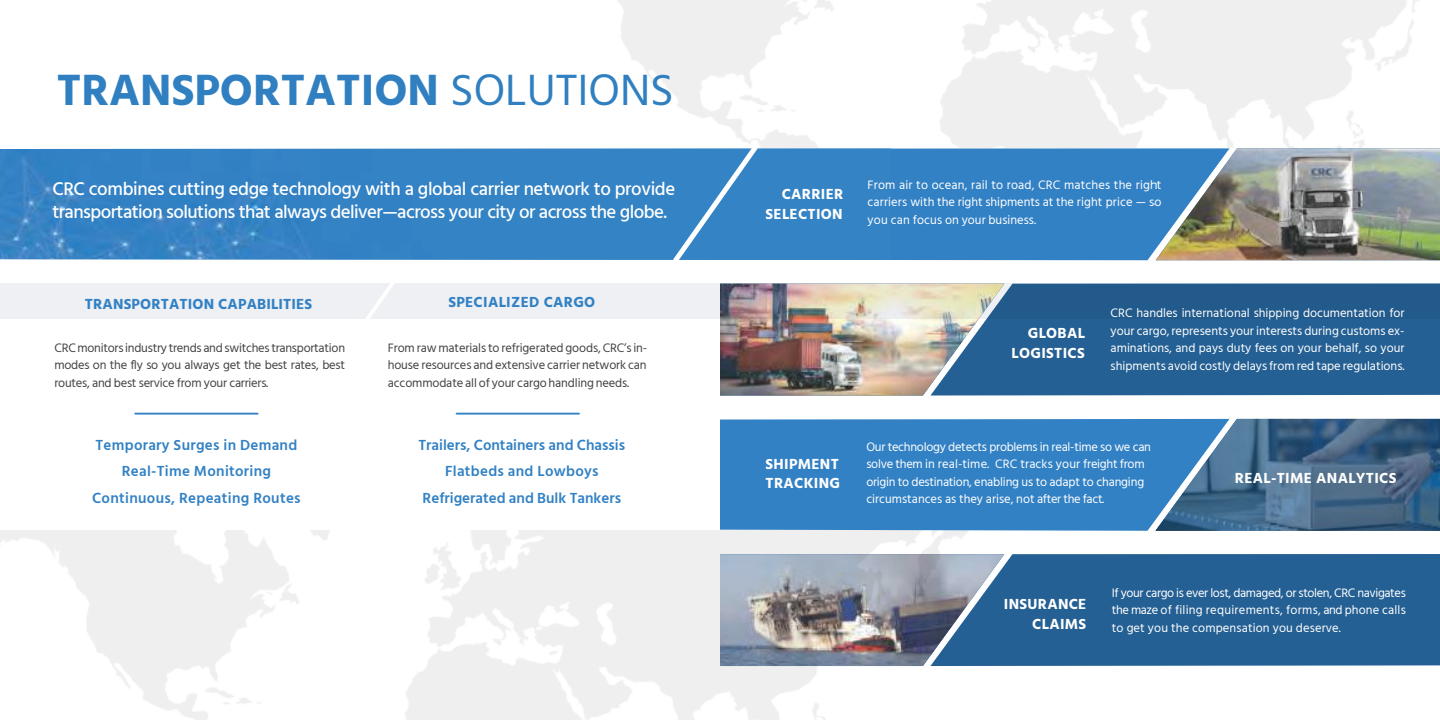
<style>
.page{position:relative;width:1440px;height:720px;background:#fff}
.page>*{position:absolute;margin:0;border:0;box-sizing:border-box;transform-origin:0 0}
.t1{font:700 45px "Hind";color:#307fc0}
.t2{font:500 18.75px/22.5px "Hind";letter-spacing:-.03em;color:#fff}
.t3{font:700 15px/20px "Hind";letter-spacing:.02em;color:#fff;text-align:right}
.t4{font:600 15px/26.2px "Hind";color:#3281c4;text-align:center}
.t5{font:600 15px/26.2px "Hind";letter-spacing:.02em;color:#3281c4;text-align:center}
.t6{font:700 15px "Hind";letter-spacing:.01em;color:#3281c4}
.t7{font:12.5px/17.5px "Hind";color:#fff;text-align:justify}
.t8{font:12.5px/17.5px "Hind";letter-spacing:-.015em;color:#414243;text-align:justify}
.t9{font:12.5px/17.5px "Hind";letter-spacing:-.02em;color:#fff}
.s1{font-weight:400}
</style>
<div class="page">
<div style="left:0;top:284px;width:1440px;height:35px;background:#eef0f3"></div>
<div style="left:63px;top:148px;width:1093px;height:112px;background:#3281c4"></div>
<div style="left:0;top:149px;width:891px;height:111px;background:#3483c5"></div>
<div style="left:720px;top:419px;width:435px;height:112px;background:#3281c4"></div>
<div style="left:1004px;top:284px;width:436px;height:112px;background:#246093"></div>
<div style="left:1004px;top:554px;width:436px;height:112px;background:#246093"></div>
<svg style="left:1155px;top:419px;width:285px;height:112px;background:#456d91"></svg>
<hr style="left:135px;top:413px;width:123px;height:2px;background:#3281c4">
<hr style="left:457px;top:413px;width:122px;height:2px;background:#3281c4">
<svg style="left:669px;top:141px;width:93px;height:119px;background:#4d92cc"></svg>
<svg style="left:353px;top:283px;width:53px;height:36px"></svg>
<img style="left:720px;top:284px;width:284px;height:112px">
<img style="left:1156px;top:148px;width:284px;height:112px">
<img style="left:720px;top:554px;width:284px;height:112px">
<h1 class="t1" style="left:57px;top:72px;width:618px">TRANSPORTATION <span class="s1">SOLUTIONS</span></h1>
<h2 class="t2" style="left:52px;top:179px;width:624px">CRC combines cutting edge technology with a global carrier network to provide transportation solutions that always deliver—across your city or across the globe.</h2>
<p class="t6" style="left:85px;top:297px;width:229px">TRANSPORTATION CAPABILITIES</p>
<p class="t8" style="left:54px;top:340px;width:292px">CRC monitors industry trends and switches transportation modes on the fly so you always get the best rates, best routes, and best service from your carriers.</p>
<p class="t6" style="left:448px;top:296px;width:148px">SPECIALIZED CARGO</p>
<p class="t8" style="left:388px;top:340px;width:261px">From raw materials to refrigerated goods, CRC’s in&shy;house resources and extensive carrier network can accommodate all of your cargo handling needs.</p>
<p class="t5" style="left:92px;top:433px;width:210px">Temporary Surges in Demand<br>Real-Time Monitoring<br>Continuous, Repeating Routes</p>
<p class="t4" style="left:418px;top:433px;width:208px">Trailers, Containers and Chassis<br>Flatbeds and Lowboys<br>Refrigerated and Bulk Tankers</p>
<p class="t3" style="left:766px;top:185px;width:79px">CARRIER<br>SELECTION</p>
<p class="t7" style="left:868px;top:177px;width:295px">From air to ocean, rail to road, CRC matches the right carriers with the right shipments at the right price — so you can focus on your business.</p>
<p class="t3" style="left:1012px;top:325px;width:75px">GLOBAL<br>LOGISTICS</p>
<p class="t7" style="left:1111px;top:305px;width:295px">CRC handles international shipping documentation for your cargo, represents your interests during customs ex&shy;aminations, and pays duty fees on your behalf, so your shipments avoid costly delays from red tape regulations.</p>
<p class="t3" style="left:766px;top:456px;width:76px;line-height:18.8px;text-align:left">SHIPMENT<br>TRACKING</p>
<p class="t9" style="left:866px;top:439px;width:286px">Our technology detects problems in real-time so we can solve them in real-time. CRC tracks your freight from origin to destination, enabling us to adapt to changing circumstances as they arise, not after the fact.</p>
<p class="t3" style="left:1235px;top:469px;width:163px">REAL-TIME ANALYTICS</p>
<p class="t3" style="left:1004px;top:595px;width:84px">INSURANCE<br>CLAIMS</p>
<p class="t7" style="left:1112px;top:585px;width:295px">If your cargo is ever lost, damaged, or stolen, CRC navigates the maze of filing requirements, forms, and phone calls to get you the compensation you deserve.</p>
</div>
